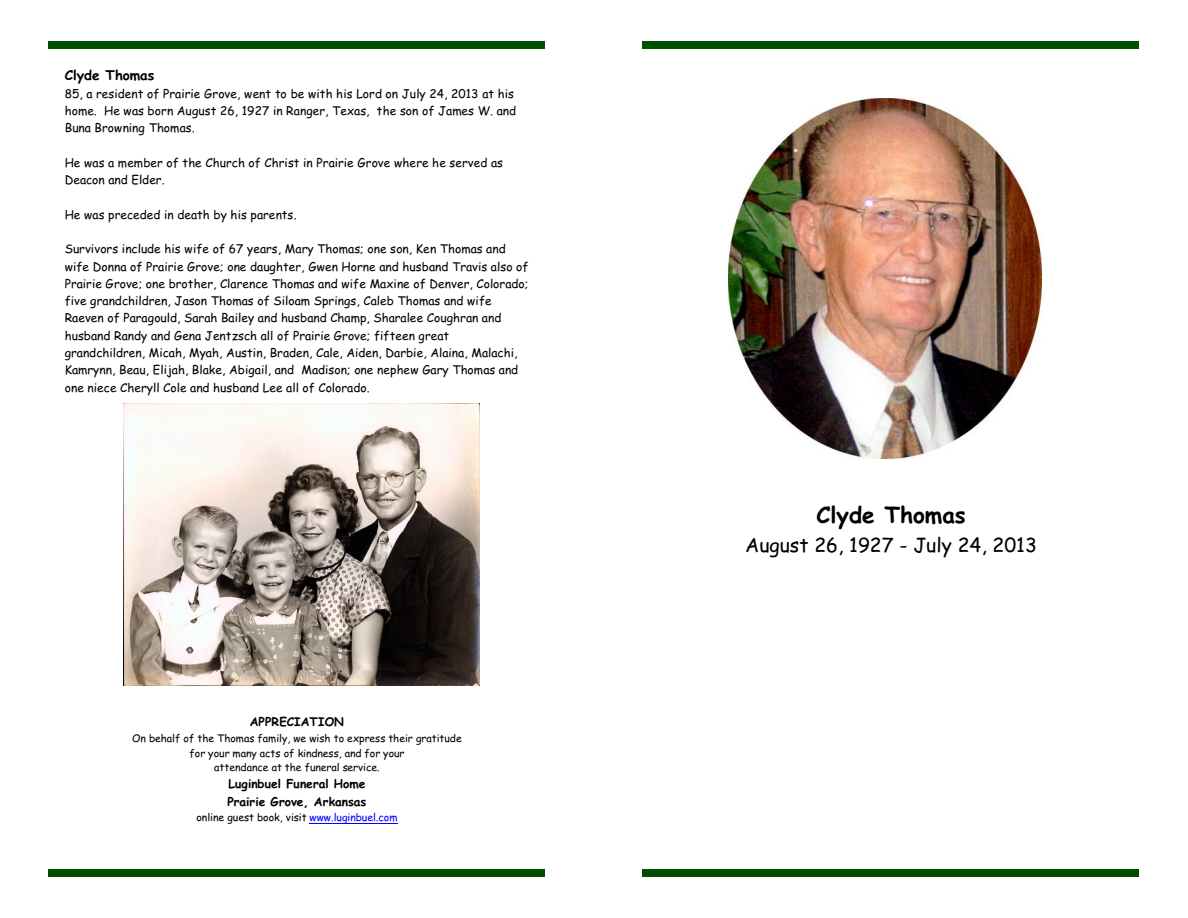
<style>
.page{position:relative;width:1188px;height:918px;background:#fff}
.page>*{position:absolute;margin:0;border:0;box-sizing:border-box;transform-origin:0 0}
.t1{font:700 22.5px "Comic Sans MS";color:#000}
.t2{font:19.5px "Comic Sans MS";color:#000}
.t3{font:700 13.5px "Comic Sans MS";color:#000}
.t4{font:12px/17.2px "Comic Sans MS";color:#000}
.t5{font:700 12px/17.2px "Comic Sans MS";color:#000}
.t6{font:10.5px/15px "Comic Sans MS";color:#000;text-align:center}
.s1{color:#00f}
</style>
<div class="page">
<div style="left:49px;top:41px;width:496px;height:7px;background:#004f00"></div>
<div style="left:49px;top:870px;width:496px;height:7px;background:#004f00"></div>
<div style="left:643px;top:41px;width:496px;height:7px;background:#004f00"></div>
<div style="left:643px;top:870px;width:496px;height:7px;background:#004f00"></div>
<img style="left:123px;top:403px;width:357px;height:283px">
<hr style="left:310px;top:823px;width:88px;height:1px;background:#00f">
<img style="left:728px;top:98px;width:314px;height:361px">
<p class="t3" style="left:65px;top:69px;width:91px">Clyde Thomas</p>
<p class="t4" style="left:65px;top:86px;width:453px">85, a resident of Prairie Grove, went to be with his Lord on July 24, 2013 at his home. He was born August 26, 1927 in Ranger, Texas, the son of James W. and<br>Buna Browning Thomas.</p>
<p class="t4" style="left:65px;top:155px;width:440px">He was a member of the Church of Christ in Prairie Grove where he served as<br>Deacon and Elder.</p>
<p class="t4" style="left:65px;top:207px;width:233px">He was preceded in death by his parents.</p>
<p class="t4" style="left:65px;top:242px;width:465px">Survivors include his wife of 67 years, Mary Thomas; one son, Ken Thomas and wife Donna of Prairie Grove; one daughter, Gwen Horne and husband Travis also of Prairie Grove; one brother, Clarence Thomas and wife Maxine of Denver, Colorado; five grandchildren, Jason Thomas of Siloam Springs, Caleb Thomas and wife Raeven of Paragould, Sarah Bailey and husband Champ, Sharalee Coughran and husband Randy and Gena Jentzsch all of Prairie Grove; fifteen great grandchildren, Micah, Myah, Austin, Braden, Cale, Aiden, Darbie, Alaina, Malachi, Kamrynn, Beau, Elijah, Blake, Abigail, and Madison; one nephew Gary Thomas and one niece Cheryll Cole and husband Lee all of Colorado.</p>
<p class="t5" style="left:250px;top:714px;width:96px">APPRECIATION</p>
<p class="t6" style="left:132px;top:731px;width:331px">On behalf of the Thomas family, we wish to express their gratitude for your many acts of kindness, and for your<br>attendance at the funeral service.</p>
<p class="t5" style="left:227px;top:776px;width:141px">Luginbuel Funeral Home<br>Prairie Grove, Arkansas</p>
<p class="t6" style="left:196px;top:811px;width:203px">online guest book, visit <span class="s1">www.luginbuel.com</span></p>
<h1 class="t1" style="left:816px;top:505px;width:151px">Clyde Thomas</h1>
<h2 class="t2" style="left:745px;top:536px;width:293px">August 26, 1927 - July 24, 2013</h2>
</div>
